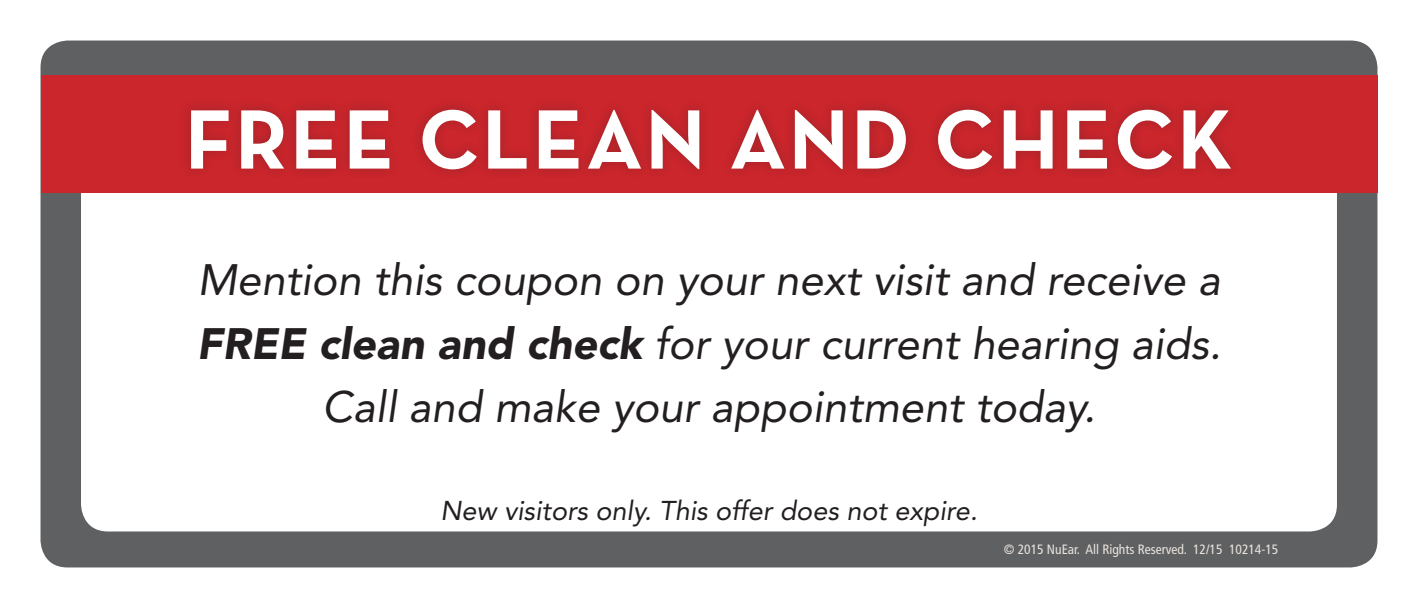
<style>
.page{position:relative;width:1418px;height:608px;background:#fff}
.page>*{position:absolute;margin:0;border:0;box-sizing:border-box;transform-origin:0 0}
.t1{font:85.5px "Neutraface Text Bold Alt";letter-spacing:.03em;color:#fff}
.t2{font:43.65px/63.4px "Avenir LT SLI Std Oblique";color:#231f20;text-align:center}
.t3{font:27px "Avenir LT SLI Std Oblique";color:#231f20}
.t4{font:condensed 13.5px "Frutiger";color:#eae4de}
.s1{font-family:"Avenir LT SLI Std Black";font-style:italic}
</style>
<div class="page">
<div style="left:40px;top:40px;width:1337px;height:527px;background:#5f6062;border-radius:27px"></div>
<div style="left:81px;top:90px;width:1255px;height:441px;background:#fff;border-radius:27px"></div>
<div style="left:40px;top:75px;width:1337px;height:117px;background:#ca262c"></div>
<div style="left:179px;top:98px;width:1061px;height:82px;background:#231f20;opacity:.25"></div>
<p class="t1" style="left:185px;top:84px;width:1049px">FREE CLEAN AND CHECK</p>
<p class="t2" style="left:197px;top:249px;width:1026px">Mention this coupon on your next visit and receive a<br><span class="s1">FREE clean and check</span> for your current hearing aids.<br>Call and make your appointment today.</p>
<p class="t3" style="left:440px;top:495px;width:538px">New visitors only. This offer does not expire.</p>
<p class="t4" style="left:1003px;top:541px;width:276px">© 2015 NuEar. All Rights Reserved. 12/15 10214-15</p>
</div>
